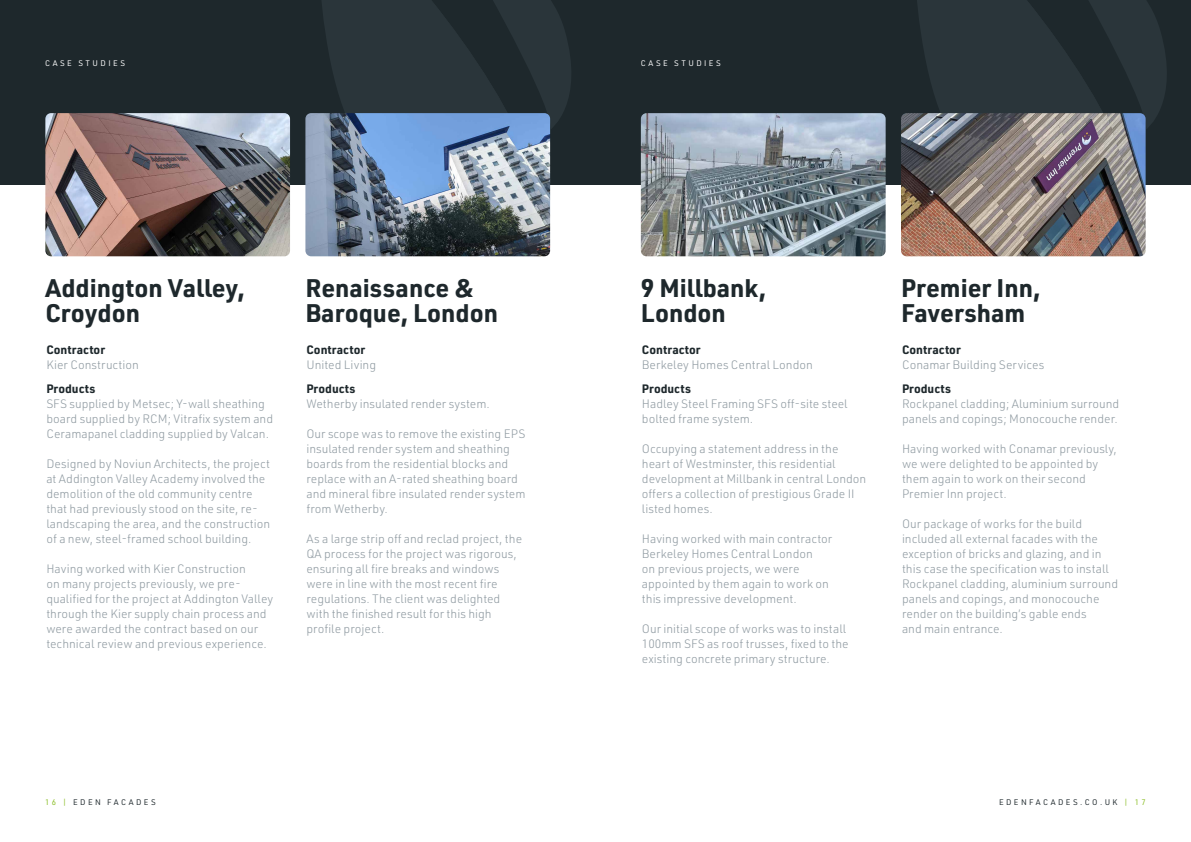
<style>
.page{position:relative;width:1191px;height:842px;background:#fff}
.page>*{position:absolute;margin:0;border:0;box-sizing:border-box;transform-origin:0 0}
.t1{font:700 25px/25px "URWDIN";color:#1e282c}
.t2{font:300 12px/15px "URWDIN";color:#909ba2}
.t3{font:700 12px "URWDIN";color:#1e282c}
.t4{font:8px "URWDIN";letter-spacing:.3em;color:#1e282c}
.t5{font:8px "URWDIN";letter-spacing:.32em;color:#fff}
.s1{color:#89bd24}
</style>
<div class="page">
<div style="left:0;top:0;width:1191px;height:185px;background:#1e282c"></div>
<svg style="left:322px;top:0;width:249px;height:183px"></svg>
<svg style="left:917px;top:0;width:250px;height:185px"></svg>
<img style="left:45px;top:113px;width:245px;height:143px">
<img style="left:305px;top:113px;width:245px;height:143px">
<img style="left:641px;top:113px;width:244px;height:143px">
<img style="left:901px;top:113px;width:244px;height:143px">
<p class="t5" style="left:45px;top:57px;width:81px">CASE STUDIES</p>
<p class="t5" style="left:641px;top:57px;width:81px">CASE STUDIES</p>
<h1 class="t1" style="left:45px;top:274px;width:201px">Addington Valley,<br>Croydon</h1>
<h1 class="t1" style="left:641px;top:274px;width:127px">9 Millbank,<br>London</h1>
<h1 class="t1" style="left:305px;top:274px;width:194px">Renaissance &amp;<br>Baroque, London</h1>
<h1 class="t1" style="left:901px;top:274px;width:141px">Premier Inn,<br>Faversham</h1>
<p class="t3" style="left:46px;top:342px;width:60px">Contractor</p>
<p class="t2" style="left:46px;top:357px;width:94px">Kier Construction</p>
<p class="t3" style="left:46px;top:381px;width:51px">Products</p>
<p class="t2" style="left:46px;top:396px;width:228px">SFS supplied by Metsec; Y-wall sheathing board supplied by RCM; Vitrafix system and<br>Ceramapanel cladding supplied by Valcan.</p>
<p class="t2" style="left:46px;top:456px;width:225px">Designed by Noviun Architects, the project at Addington Valley Academy involved the demolition of the old community centre that had previously stood on the site, re&shy;landscaping the area, and the construction of a new, steel-framed school building.</p>
<p class="t2" style="left:46px;top:561px;width:228px">Having worked with Kier Construction<br>on many projects previously, we pre&shy;qualified for the project at Addington Valley through the Kier supply chain process and were awarded the contract based on our technical review and previous experience.</p>
<p class="t3" style="left:306px;top:342px;width:60px">Contractor</p>
<p class="t2" style="left:306px;top:357px;width:71px">United Living</p>
<p class="t3" style="left:306px;top:381px;width:51px">Products</p>
<p class="t2" style="left:306px;top:396px;width:185px">Wetherby insulated render system.</p>
<p class="t2" style="left:306px;top:426px;width:220px">Our scope was to remove the existing EPS insulated render system and sheathing boards from the residential blocks and replace with an A-rated sheathing board and mineral fibre insulated render system from Wetherby.</p>
<p class="t2" style="left:306px;top:531px;width:217px">As a large strip off and reclad project, the QA process for the project was rigorous, ensuring all fire breaks and windows were in line with the most recent fire regulations. The client was delighted with the finished result for this high profile project.</p>
<p class="t3" style="left:642px;top:342px;width:60px">Contractor</p>
<p class="t2" style="left:642px;top:357px;width:172px">Berkeley Homes Central London</p>
<p class="t3" style="left:642px;top:381px;width:51px">Products</p>
<p class="t2" style="left:642px;top:396px;width:207px">Hadley Steel Framing SFS off-site steel bolted frame system.</p>
<p class="t2" style="left:642px;top:441px;width:226px">Occupying a statement address in the heart of Westminster, this residential development at Millbank in central London offers a collection of prestigious Grade II listed homes.</p>
<p class="t2" style="left:642px;top:531px;width:192px">Having worked with main contractor<br>Berkeley Homes Central London<br>on previous projects, we were appointed by them again to work on this impressive development.</p>
<p class="t2" style="left:642px;top:621px;width:208px">Our initial scope of works was to install<br>100mm SFS as roof trusses, fixed to the existing concrete primary structure.</p>
<p class="t3" style="left:902px;top:342px;width:60px">Contractor</p>
<p class="t2" style="left:902px;top:357px;width:144px">Conamar Building Services</p>
<p class="t3" style="left:902px;top:381px;width:51px">Products</p>
<p class="t2" style="left:902px;top:396px;width:219px">Rockpanel cladding; Aluminium surround panels and copings; Monocouche render.</p>
<p class="t2" style="left:902px;top:441px;width:216px">Having worked with Conamar previously, we were delighted to be appointed by them again to work on their second<br>Premier Inn project.</p>
<p class="t2" style="left:902px;top:516px;width:218px">Our package of works for the build included all external facades with the exception of bricks and glazing, and in this case the specification was to install Rockpanel cladding, aluminium surround panels and copings, and monocouche render on the building’s gable ends<br>and main entrance.</p>
<p class="t4" style="left:45px;top:797px;width:112px"><span class="s1">16 |</span> EDEN FACADES</p>
<p class="t4" style="left:999px;top:797px;width:148px">EDENFACADES.CO.UK <span class="s1">| 17</span></p>
</div>
